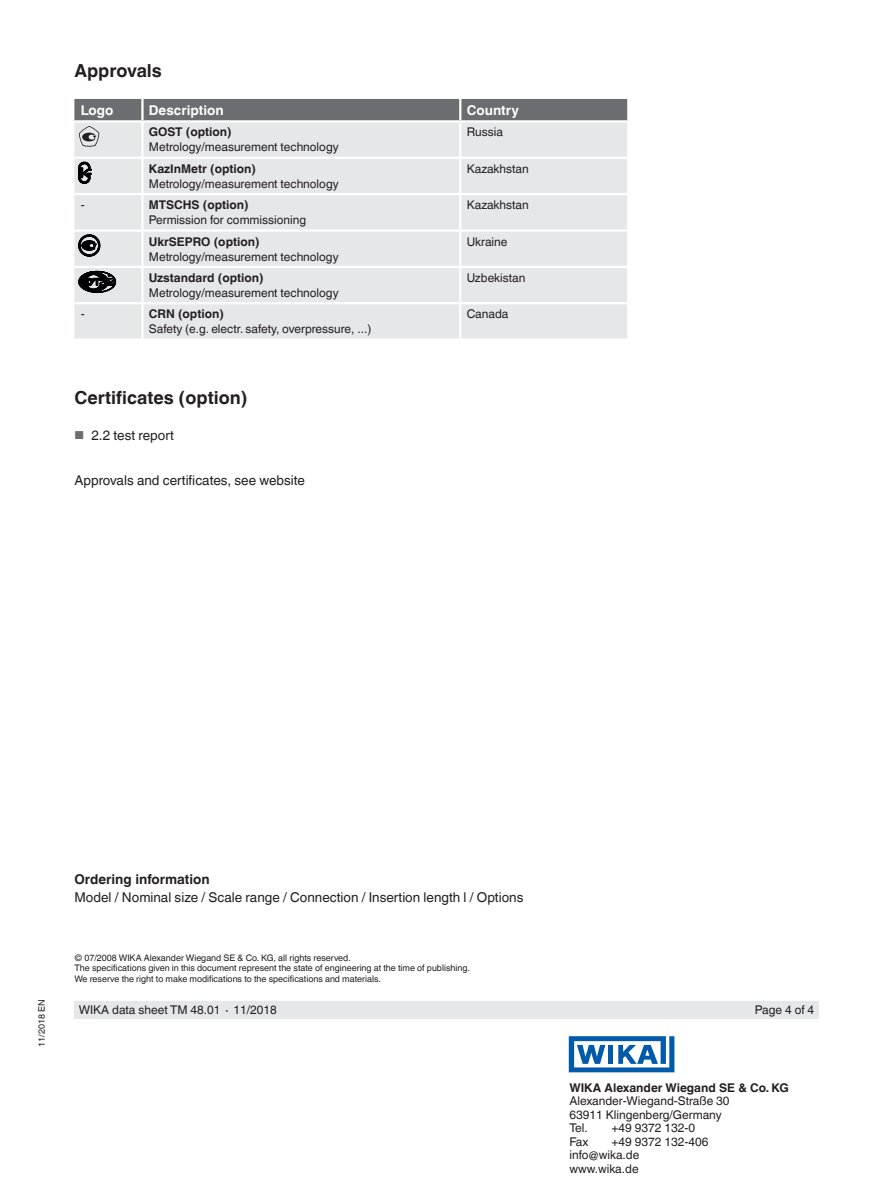
<style>
.page{position:relative;width:893px;height:1188px;background:#fff}
.page>*{position:absolute;margin:0;border:0;box-sizing:border-box;transform-origin:0 0}
.t1{font:700 18px "Helvetica World";color:#231f20}
.t2{font:13.5px "Helvetica World";color:#231f20}
.t3{font:700 13.5px "Helvetica World";color:#fff}
.t4{font:700 13.5px "Helvetica World";color:#231f20}
.t5{font:12px/13.5px "Helvetica World";color:#231f20}
.t6{font:700 12px "Helvetica World";color:#231f20}
.t7{font:9px/10.5px "Helvetica World";color:#231f20}
.s1{font-size:11.55px;color:#6c6d70}
</style>
<div class="page">
<div style="left:74px;top:1001px;width:745px;height:17px;background:#e6e7e9"></div>
<svg style="left:569px;top:1036px;width:105px;height:36px"></svg>
<div style="left:74px;top:147px;width:553px;height:191px;background:#e6e7e9"></div>
<hr style="left:142px;top:157px;width:318px;height:2px;background:#fff">
<hr style="left:142px;top:302px;width:318px;height:2px;background:#fff">
<hr style="left:141px;top:159px;width:3px;height:34px;background:#fff">
<hr style="left:459px;top:159px;width:2px;height:34px;background:#fff">
<hr style="left:142px;top:229px;width:318px;height:3px;background:#fff">
<hr style="left:141px;top:232px;width:3px;height:34px;background:#fff">
<hr style="left:460px;top:229px;width:167px;height:3px;background:#fff">
<hr style="left:459px;top:232px;width:2px;height:34px;background:#fff">
<hr style="left:142px;top:266px;width:318px;height:2px;background:#fff">
<hr style="left:460px;top:266px;width:167px;height:2px;background:#fff">
<hr style="left:74px;top:229px;width:68px;height:3px;background:#fff">
<hr style="left:74px;top:266px;width:68px;height:2px;background:#fff">
<hr style="left:74px;top:193px;width:68px;height:2px;background:#fff">
<hr style="left:142px;top:193px;width:318px;height:2px;background:#fff">
<hr style="left:141px;top:195px;width:3px;height:34px;background:#fff">
<hr style="left:460px;top:193px;width:167px;height:2px;background:#fff">
<hr style="left:459px;top:195px;width:2px;height:34px;background:#fff">
<hr style="left:141px;top:268px;width:3px;height:34px;background:#fff">
<hr style="left:459px;top:268px;width:2px;height:34px;background:#fff">
<hr style="left:74px;top:157px;width:68px;height:2px;background:#fff">
<hr style="left:460px;top:157px;width:167px;height:2px;background:#fff">
<hr style="left:460px;top:302px;width:167px;height:2px;background:#fff">
<hr style="left:74px;top:302px;width:68px;height:2px;background:#fff">
<hr style="left:459px;top:123px;width:2px;height:34px;background:#fff">
<hr style="left:459px;top:304px;width:2px;height:34px;background:#fff">
<hr style="left:141px;top:123px;width:3px;height:34px;background:#fff">
<hr style="left:141px;top:304px;width:3px;height:34px;background:#fff">
<svg style="left:74px;top:99px;width:553px;height:48px;background:#b0b1b4"></svg>
<svg style="left:79px;top:162px;width:12px;height:21px"></svg>
<svg style="left:79px;top:235px;width:21px;height:21px"></svg>
<svg style="left:79px;top:271px;width:37px;height:22px"></svg>
<h1 class="t1" style="left:74px;top:60px;width:89px">Approvals</h1>
<p class="t3" style="left:81px;top:102px;width:34px">Logo</p>
<p class="t3" style="left:149px;top:102px;width:76px">Description</p>
<p class="t3" style="left:467px;top:102px;width:54px">Country</p>
<p class="t6" style="left:149px;top:125px;width:84px">GOST (option)</p>
<p class="t5" style="left:149px;top:140px;width:191px">Metrology/measurement technology</p>
<p class="t5" style="left:467px;top:125px;width:38px">Russia</p>
<p class="t6" style="left:149px;top:162px;width:109px">KazInMetr (option)</p>
<p class="t5" style="left:149px;top:177px;width:191px">Metrology/measurement technology</p>
<p class="t5" style="left:467px;top:162px;width:64px">Kazakhstan</p>
<p class="t5" style="left:81px;top:198px;width:5px">-</p>
<p class="t6" style="left:149px;top:198px;width:101px">MTSCHS (option)</p>
<p class="t5" style="left:149px;top:213px;width:159px">Permission for commissioning</p>
<p class="t5" style="left:467px;top:198px;width:64px">Kazakhstan</p>
<p class="t6" style="left:149px;top:234px;width:112px">UkrSEPRO (option)</p>
<p class="t5" style="left:149px;top:250px;width:191px">Metrology/measurement technology</p>
<p class="t5" style="left:467px;top:235px;width:42px">Ukraine</p>
<p class="t6" style="left:149px;top:271px;width:116px">Uzstandard (option)</p>
<p class="t5" style="left:149px;top:286px;width:191px">Metrology/measurement technology</p>
<p class="t5" style="left:467px;top:271px;width:60px">Uzbekistan</p>
<p class="t5" style="left:81px;top:307px;width:5px">-</p>
<p class="t6" style="left:149px;top:307px;width:77px">CRN (option)</p>
<p class="t5" style="left:149px;top:322px;width:224px">Safety (e.g. electr. safety, overpressure, ...)</p>
<p class="t5" style="left:467px;top:307px;width:43px">Canada</p>
<h1 class="t1" style="left:74px;top:387px;width:175px">Certificates (option)</h1>
<p class="t2" style="left:74px;top:427px;width:101px"><span class="s1">■</span> 2.2 test report</p>
<p class="t2" style="left:74px;top:472px;width:232px">Approvals and certificates, see website</p>
<p class="t4" style="left:74px;top:871px;width:137px">Ordering information</p>
<p class="t2" style="left:74px;top:889px;width:450px">Model / Nominal size / Scale range / Connection / Insertion length l / Options</p>
<p class="t7" style="left:74px;top:953px;width:397px">© 07/2008 WIKA Alexander Wiegand SE &amp; Co. KG, all rights reserved.<br>The specifications given in this document represent the state of engineering at the time of publishing.<br>We reserve the right to make modifications to the specifications and materials.</p>
<p class="t7" style="left:36px;top:1047px;width:49px;rotate:-90deg">11/2018 EN</p>
<p class="t5" style="left:79px;top:1003px;width:200px">WIKA data sheet TM 48.01 ∙ 11/2018</p>
<p class="t5" style="left:755px;top:1003px;width:61px">Page 4 of 4</p>
<p class="t6" style="left:569px;top:1080px;width:221px">WIKA Alexander Wiegand SE &amp; Co. KG</p>
<p class="t5" style="left:569px;top:1094px;width:162px">Alexander-Wiegand-Straße 30<br>63911 Klingenberg/Germany<br>Tel.</p>
<p class="t5" style="left:611px;top:1121px;width:85px">+49 9372 132-0</p>
<p class="t5" style="left:569px;top:1135px;width:21px">Fax</p>
<p class="t5" style="left:569px;top:1135px;width:140px;text-indent:42px">+49 9372 132-406 info@wika.de www.wika.de</p>
</div>
